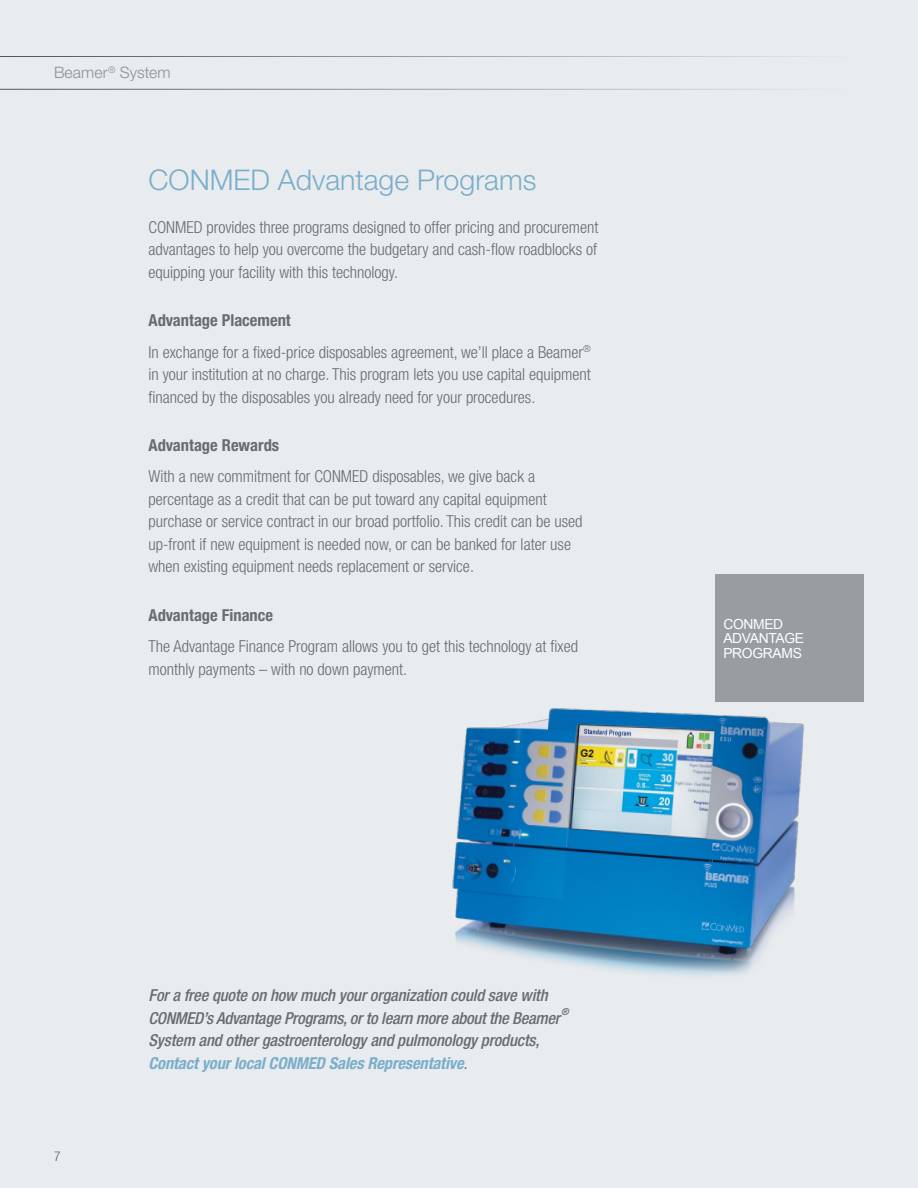
<style>
.page{position:relative;width:918px;height:1188px;background:#e9ecee}
.page>*{position:absolute;margin:0;border:0;box-sizing:border-box;transform-origin:0 0}
.t1{font:300 28.5px "Helvetica Neue LT Std";color:#7aaecb}
.t2{font:300 condensed 16.5px/22.5px "Helvetica Neue LT Std";color:#676c71}
.t3{font:italic 500 condensed 16.5px/22.5px "Helvetica Neue LT Std";letter-spacing:-.01em;color:#676c71}
.t4{font:700 condensed 16.5px "Helvetica Neue LT Std";color:#676c71}
.t5{font:300 15.75px "Helvetica Neue LT Std";letter-spacing:.005em;color:#979da1}
.t6{font:13.8px/14.5px "Arial";letter-spacing:-.025em;color:#fff}
.t7{font:300 condensed 13.5px "Helvetica Neue LT Std";color:#676c71}
.t8{font:italic 500 condensed 9.6px "Helvetica Neue LT Std";color:#676c71}
.s1{font-weight:700}
.s2{font-weight:700;color:#7aaecb}
.s3{font-weight:400}
</style>
<div class="page">
<div style="left:716px;top:574px;width:148px;height:128px;background:#979da1"></div>
<img style="left:452px;top:684px;width:353px;height:292px">
<p class="t5" style="left:54px;top:63px;width:118px">Beamer<sup>®</sup> System</p>
<h1 class="t1" style="left:148px;top:162px;width:390px">CONMED Advantage Programs</h1>
<p class="t2" style="left:148px;top:215px;width:451px;text-align:justify">CONMED provides three programs designed to offer pricing and procurement advantages to help you overcome the budgetary and cash-flow roadblocks of equipping your facility with this technology.</p>
<p class="t2" style="left:148px;top:305px;width:444px;line-height:31.2px"><span class="s1">Advantage Placement<br></span>In exchange for a fixed-price disposables agreement, we’ll place a Beamer<sup>®</sup></p>
<p class="t2" style="left:148px;top:363px;width:444px">in your institution at no charge. This program lets you use capital equipment financed by the disposables you already need for your procedures.</p>
<p class="t4" style="left:148px;top:435px;width:132px">Advantage Rewards</p>
<p class="t2" style="left:148px;top:465px;width:436px">With a new commitment for CONMED disposables, we give back a percentage as a credit that can be put toward any capital equipment purchase or service contract in our broad portfolio. This credit can be used up-front if new equipment is needed now, or can be banked for later use when existing equipment needs replacement or service.</p>
<p class="t4" style="left:148px;top:605px;width:126px">Advantage Finance</p>
<p class="t2" style="left:148px;top:635px;width:431px">The Advantage Finance Program allows you to get this technology at fixed monthly payments – with no down payment.</p>
<p class="t3" style="left:148px;top:985px;width:413px">For a free quote on how much your organization could save with<br>CONMED’s Advantage Programs, or to learn more about the Beamer</p>
<p class="t8" style="left:561px;top:1006px;width:9px">®</p>
<p class="t7" style="left:54px;top:1148px;width:8px">7</p>
<p class="t3" style="left:148px;top:1030px;width:392px">System and other gastroenterology and pulmonology products,<br><span class="s2">Contact your local CONMED Sales Representative</span><span class="s3">.</span></p>
<p class="t6" style="left:723px;top:617px;width:82px">CONMED<br>ADVANTAGE<br>PROGRAMS</p>
</div>
